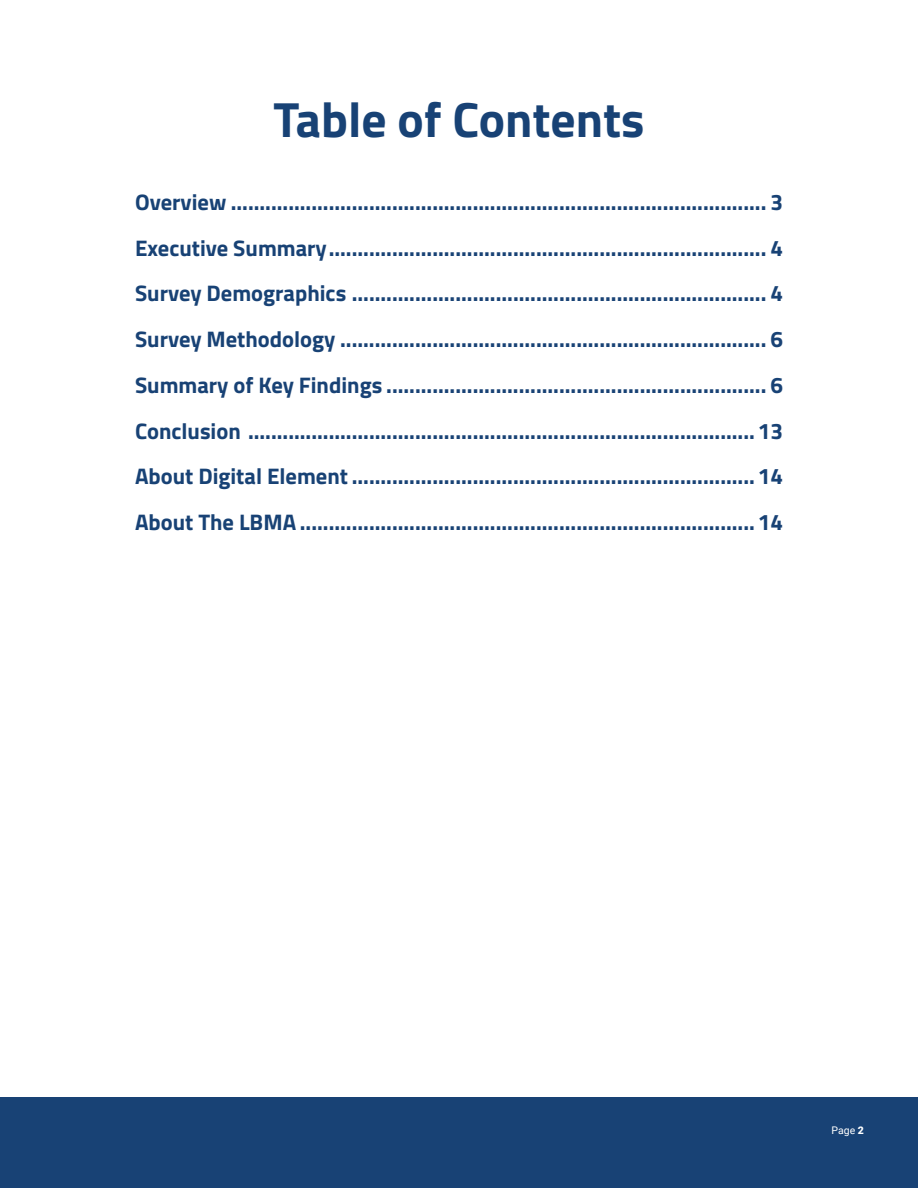
<style>
.page{position:relative;width:918px;height:1188px;background:#fff}
.page>*{position:absolute;margin:0;border:0;box-sizing:border-box;transform-origin:0 0}
.t1{font:700 49.5px "Titillium Web";color:#184275}
.t2{font:700 22.5px/45.8px "Titillium Web";color:#184275;text-align:justify}
.t3{font:10.5px "Roboto";color:#fff}
.s1{font-weight:900}
</style>
<div class="page">
<div style="left:0;top:1097px;width:918px;height:91px;background:#184275"></div>
<h1 class="t1" style="left:273px;top:82px;width:373px">Table of Contents</h1>
<p class="t2" style="left:135px;top:178px;width:649px">Overview ............................................................................................. 3<br>Executive Summary............................................................................ 4<br>Survey Demographics ........................................................................ 4<br>Survey Methodology .......................................................................... 6<br>Summary of Key Findings .................................................................. 6<br>Conclusion ........................................................................................13<br>About Digital Element ......................................................................14<br>About The LBMA ...............................................................................14</p>
<p class="t3" style="left:832px;top:1122px;width:34px">Page <span class="s1">2</span></p>
</div>
